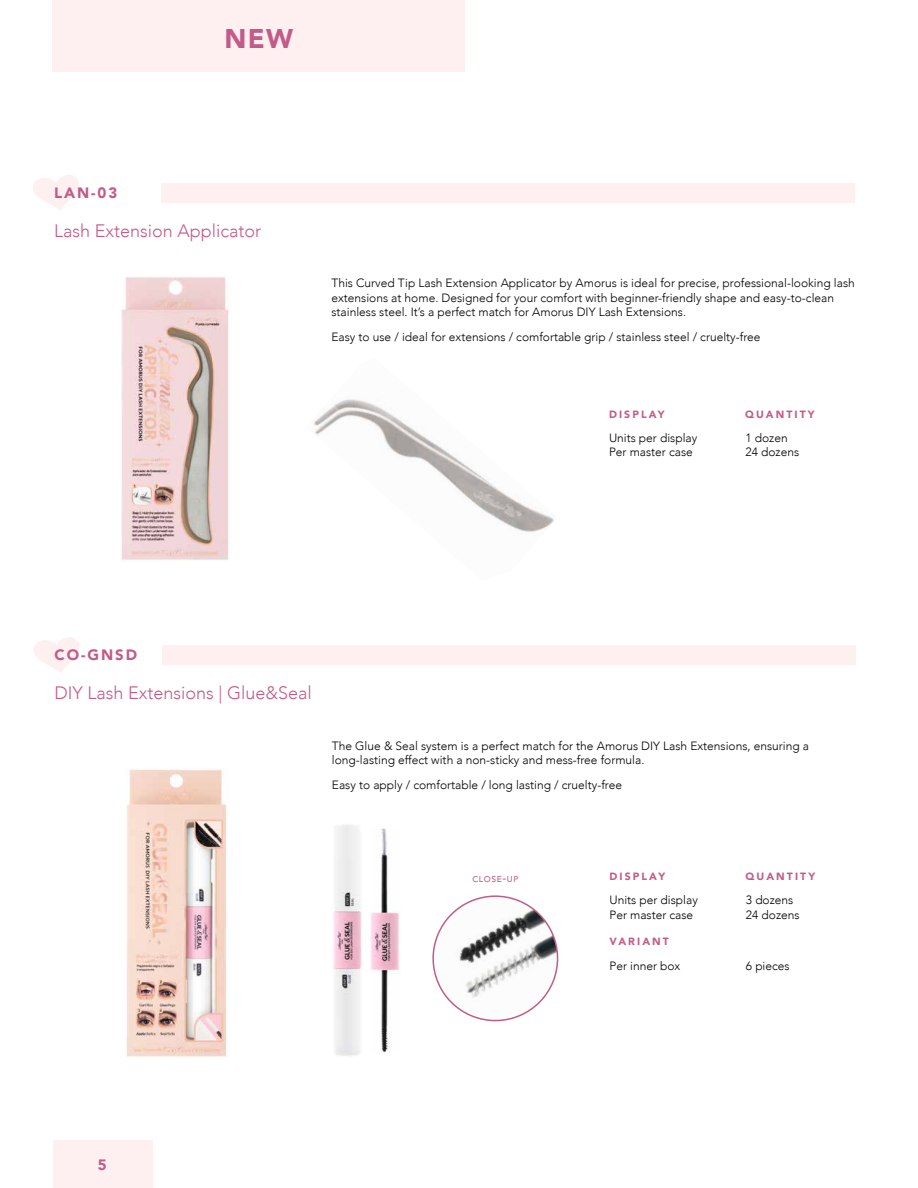
<style>
.page{position:relative;width:918px;height:1188px;background:#fff}
.page>*{position:absolute;margin:0;border:0;box-sizing:border-box;transform-origin:0 0}
.t1{font:900 27px "Avenir";color:#c35b88}
.t2{font:300 18px "Avenir";color:#c35b88}
.t3{font:900 15px "Avenir";letter-spacing:.13em;color:#c35b88}
.t4{font:300 12px/14.4px "Avenir";color:#000}
.t5{font:900 10.5px "Avenir";letter-spacing:.2em;color:#c35b88}
.t6{font:500 8.4px "Avenir";letter-spacing:.07em;color:#c35b88}
.s1{font-size:12px}
</style>
<div class="page">
<div style="left:53px;top:1141px;width:100px;height:47px;background:#fef0f0"></div>
<div style="left:52px;top:0;width:413px;height:72px;background:#fef0f0"></div>
<svg style="left:34px;top:637px;width:45px;height:36px"></svg>
<div style="left:162px;top:646px;width:693px;height:19px;background:#fef0f0"></div>
<img style="left:126px;top:768px;width:101px;height:290px">
<img style="left:333px;top:825px;width:29px;height:231px">
<img style="left:370px;top:828px;width:30px;height:225px">
<svg style="left:432px;top:895px;width:127px;height:127px"></svg>
<svg style="left:33px;top:175px;width:46px;height:36px"></svg>
<div style="left:161px;top:183px;width:694px;height:19px;background:#fef0f0"></div>
<img style="left:121px;top:277px;width:108px;height:284px">
<img style="left:314px;top:399px;width:240px;height:134px">
<h1 class="t1" style="left:225px;top:15px;width:70px">NEW</h1>
<p class="t3" style="left:54px;top:179px;width:65px">LAN-03</p>
<h2 class="t2" style="left:54px;top:220px;width:209px">Lash Extension Applicator</h2>
<p class="t4" style="left:332px;top:276px;width:525px">This Curved Tip Lash Extension Applicator by Amorus is ideal for precise, professional-looking lash extensions at home. Designed for your comfort with beginner-friendly shape and easy-to-clean stainless steel. It’s a perfect match for Amorus DIY Lash Extensions.</p>
<p class="t4" style="left:332px;top:330px;width:431px">Easy to use / ideal for extensions / comfortable grip / stainless steel / cruelty-free</p>
<p class="t5" style="left:609px;top:405px;width:57px">DISPLAY</p>
<p class="t5" style="left:745px;top:405px;width:71px">QUANTITY</p>
<p class="t4" style="left:609px;top:431px;width:90px">Units per display</p>
<p class="t4" style="left:746px;top:431px;width:44px">1 dozen</p>
<p class="t4" style="left:609px;top:445px;width:85px">Per master case</p>
<p class="t4" style="left:746px;top:445px;width:55px">24 dozens</p>
<p class="t3" style="left:54px;top:642px;width:84px">CO-GNSD</p>
<h2 class="t2" style="left:54px;top:682px;width:259px">DIY Lash Extensions | Glue&amp;Seal</h2>
<p class="t4" style="left:332px;top:738px;width:479px">The Glue &amp; Seal system is a perfect match for the Amorus DIY Lash Extensions, ensuring a long-lasting effect with a non-sticky and mess-free formula.</p>
<p class="t4" style="left:332px;top:777px;width:292px">Easy to apply / comfortable / long lasting / cruelty-free</p>
<p class="t6" style="left:472px;top:871px;width:47px">CLOSE<span class="s1">-</span>UP</p>
<p class="t5" style="left:609px;top:867px;width:57px">DISPLAY</p>
<p class="t5" style="left:746px;top:867px;width:71px">QUANTITY</p>
<p class="t4" style="left:609px;top:893px;width:90px">Units per display</p>
<p class="t4" style="left:746px;top:893px;width:49px">3 dozens</p>
<p class="t4" style="left:609px;top:907px;width:85px">Per master case</p>
<p class="t4" style="left:746px;top:907px;width:55px">24 dozens</p>
<p class="t5" style="left:609px;top:933px;width:61px">VARIANT</p>
<p class="t4" style="left:609px;top:958px;width:72px">Per inner box</p>
<p class="t4" style="left:746px;top:958px;width:45px">6 pieces</p>
<p class="t3" style="left:98px;top:1152px;width:10px">5</p>
</div>
